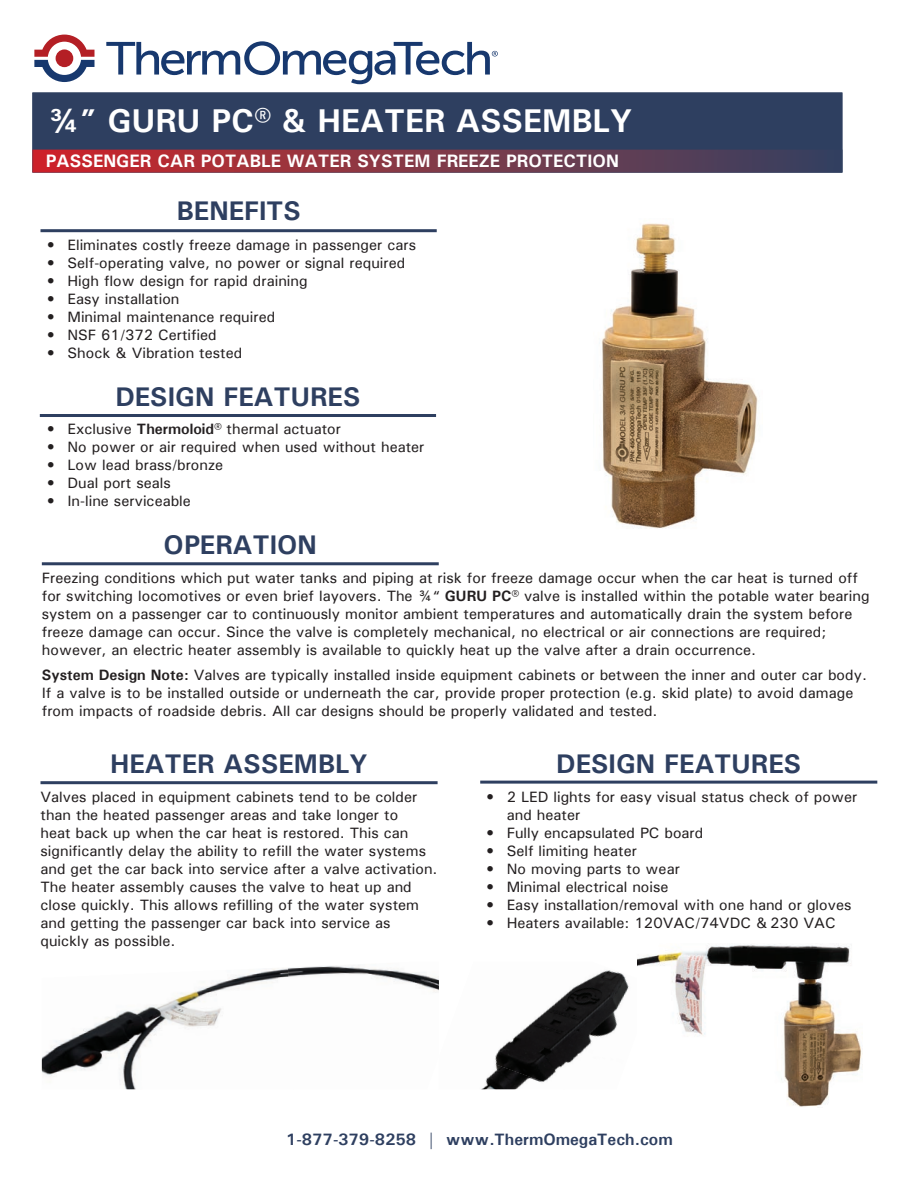
<style>
.page{position:relative;width:918px;height:1188px;background:#fff}
.page>*{position:absolute;margin:0;border:0;box-sizing:border-box;transform-origin:0 0}
.t1{font:700 33px "Univers";color:#fff}
.t2{font:700 27px "Univers";color:#2e3f60}
.t3{font:700 18px "Univers";color:#fff}
.t4{font:700 16.5px "Univers";color:#2e3f60}
.t5{font:500 15px/18px "Univers";color:#231f20}
.s1{font-weight:700}
</style>
<div class="page">
<svg style="left:34px;top:35px;width:61px;height:47px"></svg>
<svg style="left:106px;top:41px;width:392px;height:43px"></svg>
<img style="left:601px;top:223px;width:157px;height:306px">
<hr style="left:32px;top:93px;width:810px;height:2px;background:#2e3f60">
<svg style="left:32px;top:95px;width:810px;height:78px;background:#473d59"></svg>
<hr style="left:40px;top:229px;width:397px;height:3px;background:#2e3f60">
<hr style="left:40px;top:414px;width:396px;height:3px;background:#2e3f60">
<hr style="left:42px;top:562px;width:397px;height:3px;background:#2e3f60">
<hr style="left:40px;top:781px;width:398px;height:3px;background:#2e3f60">
<hr style="left:480px;top:781px;width:397px;height:3px;background:#2e3f60">
<img style="left:42px;top:968px;width:246px;height:121px">
<img style="left:288px;top:966px;width:151px;height:26px">
<img style="left:505px;top:970px;width:124px;height:94px">
<img style="left:481px;top:1045px;width:84px;height:44px">
<img style="left:637px;top:944px;width:225px;height:163px">
<img style="left:637px;top:978px;width:18px;height:55px">
<h1 class="t1" style="left:47px;top:100px;width:587px">¾” GURU PC® &amp; HEATER ASSEMBLY</h1>
<p class="t3" style="left:46px;top:150px;width:575px">PASSENGER CAR POTABLE WATER SYSTEM FREEZE PROTECTION</p>
<h2 class="t2" style="left:177px;top:194px;width:125px">BENEFITS</h2>
<p class="t5" style="left:47px;top:235px;width:370px">• Eliminates costly freeze damage in passenger cars</p>
<p class="t5" style="left:47px;top:253px;width:360px">• Self-operating valve, no power or signal required</p>
<p class="t5" style="left:47px;top:271px;width:262px">• High flow design for rapid draining</p>
<p class="t5" style="left:47px;top:289px;width:134px">• Easy installation</p>
<p class="t5" style="left:47px;top:307px;width:230px">• Minimal maintenance required</p>
<p class="t5" style="left:47px;top:325px;width:171px">• NSF 61/372 Certified</p>
<p class="t5" style="left:47px;top:343px;width:197px">• Shock &amp; Vibration tested</p>
<h2 class="t2" style="left:115px;top:380px;width:247px">DESIGN FEATURES</h2>
<p class="t5" style="left:47px;top:419px;width:295px">• Exclusive <span class="s1">Thermoloid®</span> thermal actuator</p>
<p class="t5" style="left:47px;top:437px;width:379px">• No power or air required when used without heater</p>
<p class="t5" style="left:47px;top:455px;width:178px">• Low lead brass/bronze</p>
<p class="t5" style="left:47px;top:473px;width:125px">• Dual port seals</p>
<p class="t5" style="left:47px;top:491px;width:145px">• In-line serviceable</p>
<h2 class="t2" style="left:164px;top:528px;width:155px">OPERATION</h2>
<p class="t5" style="left:42px;top:568px;width:829px">Freezing conditions which put water tanks and piping at risk for freeze damage occur when the car heat is turned off for switching locomotives or even brief layovers. The ¾“ <span class="s1">GURU PC®</span> valve is installed within the potable water bearing system on a passenger car to continuously monitor ambient temperatures and automatically drain the system before freeze damage can occur. Since the valve is completely mechanical, no electrical or air connections are required; however, an electric heater assembly is available to quickly heat up the valve after a drain occurrence.</p>
<p class="t5" style="left:42px;top:665px;width:827px"><span class="s1">System Design Note:</span> Valves are typically installed inside equipment cabinets or between the inner and outer car body.<br>If a valve is to be installed outside or underneath the car, provide proper protection (e.g. skid plate) to avoid damage from impacts of roadside debris. All car designs should be properly validated and tested.</p>
<h2 class="t2" style="left:110px;top:747px;width:259px">HEATER ASSEMBLY</h2>
<h2 class="t2" style="left:556px;top:747px;width:247px">DESIGN FEATURES</h2>
<p class="t5" style="left:507px;top:788px;width:352px;text-indent:-20px">• 2 LED lights for easy visual status check of power and heater</p>
<p class="t5" style="left:486px;top:824px;width:219px">• Fully encapsulated PC board</p>
<p class="t5" style="left:486px;top:842px;width:152px">• Self limiting heater</p>
<p class="t5" style="left:486px;top:860px;width:195px">• No moving parts to wear</p>
<p class="t5" style="left:486px;top:878px;width:184px">• Minimal electrical noise</p>
<p class="t5" style="left:486px;top:896px;width:367px">• Easy installation/removal with one hand or gloves</p>
<p class="t5" style="left:486px;top:914px;width:351px">• Heaters available: 120VAC/74VDC &amp; 230 VAC</p>
<p class="t5" style="left:40px;top:787px;width:399px">Valves placed in equipment cabinets tend to be colder than the heated passenger areas and take longer to<br>heat back up when the car heat is restored. This can significantly delay the ability to refill the water systems and get the car back into service after a valve activation.<br>The heater assembly causes the valve to heat up and close quickly. This allows refilling of the water system and getting the passenger car back into service as quickly as possible.</p>
<p class="t4" style="left:286px;top:1129px;width:388px">1-877-379-8258 | www.ThermOmegaTech.com</p>
</div>
